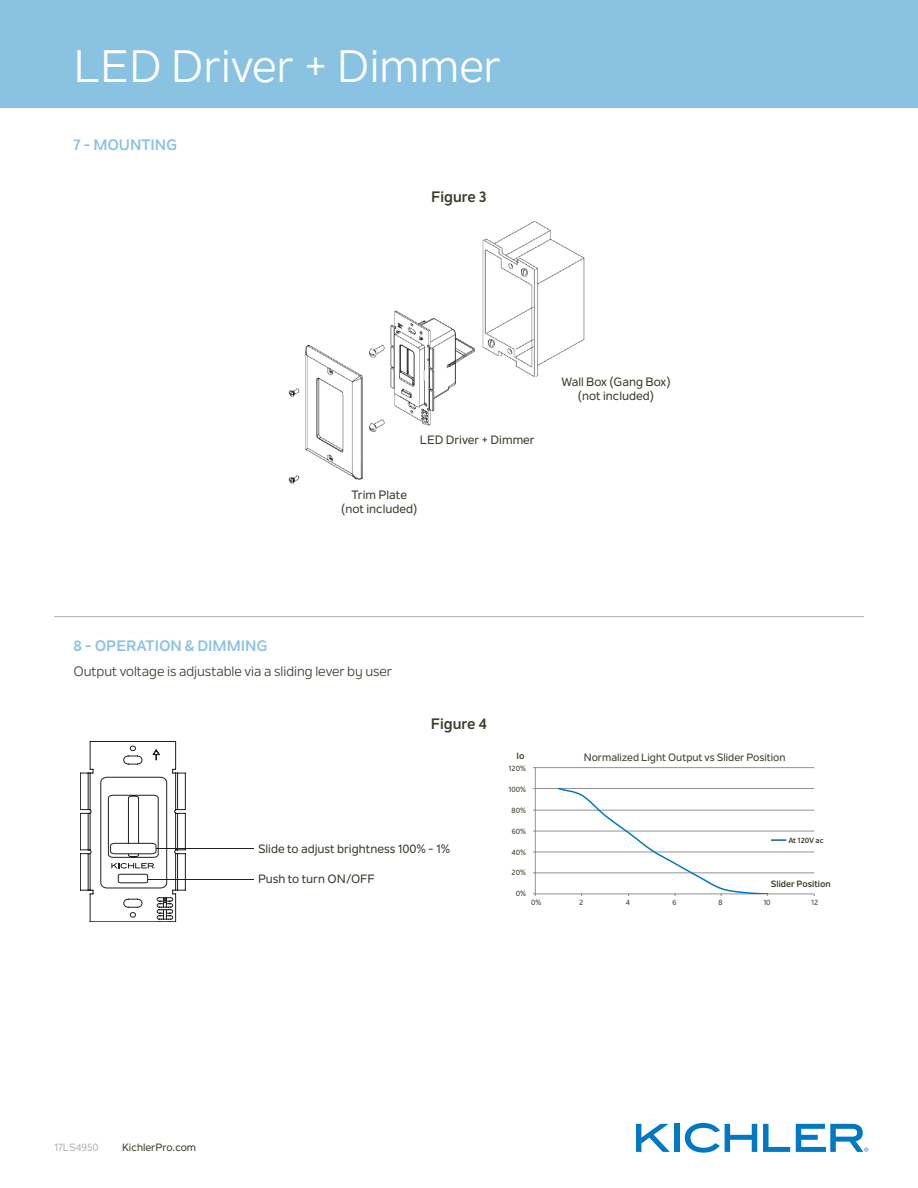
<style>
.page{position:relative;width:918px;height:1188px;background:#fff}
.page>*{position:absolute;margin:0;border:0;box-sizing:border-box;transform-origin:0 0}
.t1{font:45px "Nolan Next";color:#fff}
.t2{font:700 15px "Nolan Next";letter-spacing:-.005em;color:#8ac2e1}
.t3{font:700 15px "Nolan Next";color:#3e3c2d}
.t4{font:13.5px "Nolan Next";color:#3e3c2d}
.t5{font:500 12px/13.5px "Nolan Next";color:#3e3c2d;text-align:center}
.t6{font:500 10.5px "Nolan Next";color:#3e3c2d}
.t7{font:500 10.5px "Nolan Next";color:#b4b3b7}
.t8{font:700 9px "Nolan Next";color:#3e3c2d}
.t9{font:500 7.5px "Nolan Next";color:#3e3c2d}
.t10{font:700 7.5px "Nolan Next";letter-spacing:-.01em;color:#3e3c2d}
</style>
<div class="page">
<svg style="left:636px;top:1124px;width:34px;height:28px"></svg>
<div style="left:675px;top:1124px;width:5px;height:28px;background:#0079c2"></div>
<svg style="left:685px;top:1123px;width:72px;height:30px"></svg>
<svg style="left:763px;top:1124px;width:27px;height:28px"></svg>
<svg style="left:796px;top:1124px;width:73px;height:28px"></svg>
<div style="left:0;top:0;width:918px;height:108px;background:#8ac2e1"></div>
<hr style="left:54px;top:616px;width:810px;height:1px;background:#b4b3b7">
<img style="left:288px;top:221px;width:297px;height:263px">
<div style="left:469px;top:385px;width:168px;height:43px;background:#fff"></div>
<div style="left:385px;top:429px;width:68px;height:27px;background:#fff"></div>
<hr style="left:535px;top:767px;width:279px;height:1px;background:#939393">
<hr style="left:535px;top:788px;width:279px;height:1px;background:#939393">
<hr style="left:535px;top:810px;width:279px;height:1px;background:#939393">
<hr style="left:535px;top:831px;width:279px;height:1px;background:#939393">
<hr style="left:535px;top:852px;width:279px;height:1px;background:#939393">
<hr style="left:535px;top:872px;width:279px;height:1px;background:#939393">
<hr style="left:535px;top:768px;width:1px;height:126px;background:#939393">
<hr style="left:535px;top:894px;width:279px;height:1px;background:#939393">
<svg style="left:557px;top:787px;width:229px;height:109px"></svg>
<hr style="left:148px;top:879px;width:106px;height:1px;background:#231f20">
<hr style="left:148px;top:848px;width:106px;height:1px;background:#231f20">
<svg style="left:80px;top:741px;width:105px;height:181px"></svg>
<h1 class="t1" style="left:73px;top:39px;width:429px">LED Driver + Dimmer</h1>
<p class="t2" style="left:73px;top:136px;width:106px">7 - MOUNTING</p>
<p class="t3" style="left:431px;top:188px;width:57px">Figure 3</p>
<p class="t5" style="left:420px;top:433px;width:116px">LED Driver + Dimmer</p>
<p class="t5" style="left:341px;top:488px;width:78px">Trim Plate (not included)</p>
<p class="t5" style="left:561px;top:375px;width:111px">Wall Box (Gang Box) (not included)</p>
<p class="t2" style="left:73px;top:636px;width:196px">8 - OPERATION &amp; DIMMING</p>
<p class="t4" style="left:73px;top:663px;width:320px">Output voltage is adjustable via a sliding lever by user</p>
<p class="t3" style="left:431px;top:715px;width:58px">Figure 4</p>
<p class="t5" style="left:258px;top:842px;width:194px">Slide to adjust brightness 100% - 1%</p>
<p class="t5" style="left:258px;top:872px;width:118px">Push to turn ON/OFF</p>
<p class="t8" style="left:517px;top:750px;width:9px">Io</p>
<p class="t9" style="left:508px;top:764px;width:19px">120%</p>
<p class="t9" style="left:508px;top:785px;width:19px">100%</p>
<p class="t9" style="left:512px;top:806px;width:16px">80%</p>
<p class="t9" style="left:512px;top:827px;width:16px">60%</p>
<p class="t9" style="left:511px;top:848px;width:16px">40%</p>
<p class="t9" style="left:511px;top:868px;width:16px">20%</p>
<p class="t9" style="left:516px;top:889px;width:12px">0%</p>
<p class="t6" style="left:584px;top:751px;width:203px">Normalized Light Output vs Slider Position</p>
<p class="t10" style="left:788px;top:835px;width:37px">At 120V ac</p>
<p class="t8" style="left:771px;top:878px;width:61px">Slider Position</p>
<p class="t7" style="left:54px;top:1141px;width:46px">17LS4950</p>
<p class="t6" style="left:122px;top:1141px;width:76px">KichlerPro.com</p>
<p class="t9" style="left:531px;top:898px;width:12px">0%</p>
<p class="t9" style="left:579px;top:898px;width:6px">2</p>
<p class="t9" style="left:626px;top:898px;width:6px">4</p>
<p class="t9" style="left:672px;top:898px;width:5px">6</p>
<p class="t9" style="left:719px;top:898px;width:6px">8</p>
<p class="t9" style="left:763px;top:898px;width:9px">10</p>
<p class="t9" style="left:811px;top:898px;width:9px">12</p>
</div>
